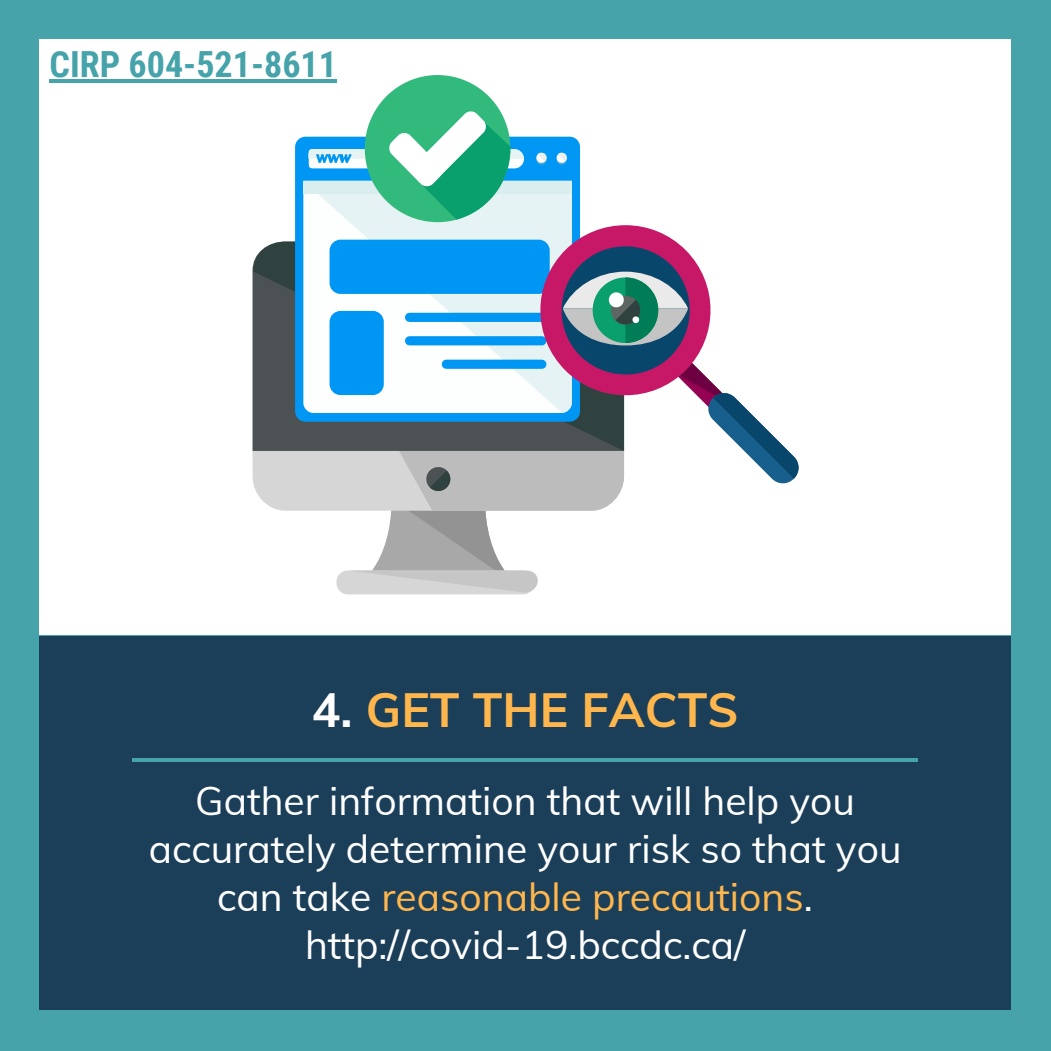
<style>
.page{position:relative;width:1051px;height:1051px;background:#fff}
.page>*{position:absolute;margin:0;border:0;box-sizing:border-box;transform-origin:0 0}
.t1{font:700 48px "Muli";color:#ffb74d}
.t2{font:39px/48px "Muli";color:#fff;text-align:center}
.t3{font:700 36px "Roboto Condensed";color:#46a3aa}
.s1{color:#fff}
.s2{color:#ffb74d}
</style>
<div class="page">
<div style="left:0;top:0;width:1050px;height:1050px;background:#46a3aa"></div>
<div style="left:39px;top:636px;width:971px;height:374px;background:#1c3f59"></div>
<div style="left:39px;top:39px;width:971px;height:595px;background:#fff"></div>
<hr style="left:132px;top:757px;width:785px;height:3px;background:#46a3aa">
<svg style="left:253px;top:242px;width:54px;height:209px;background:#4a5354"></svg>
<div style="left:336px;top:570px;width:198px;height:24px;background:#d6d6d6;border-radius:11px"></div>
<svg style="left:295px;top:137px;width:285px;height:284px;fill:#0097f4"></svg>
<svg style="left:307px;top:75px;width:491px;height:517px"></svg>
<hr style="left:50px;top:79px;width:287px;height:3px;background:#46a3aa">
<p class="t3" style="left:50px;top:38px;width:289px">CIRP 604-521-8611</p>
<p class="t1" style="left:312px;top:674px;width:428px"><span class="s1">4.</span> GET THE FACTS</p>
<p class="t2" style="left:149px;top:775px;width:754px">Gather information that will help you accurately determine your risk so that you can take <span class="s2">reasonable precautions</span>. http://covid-19.bccdc.ca/</p>
</div>
